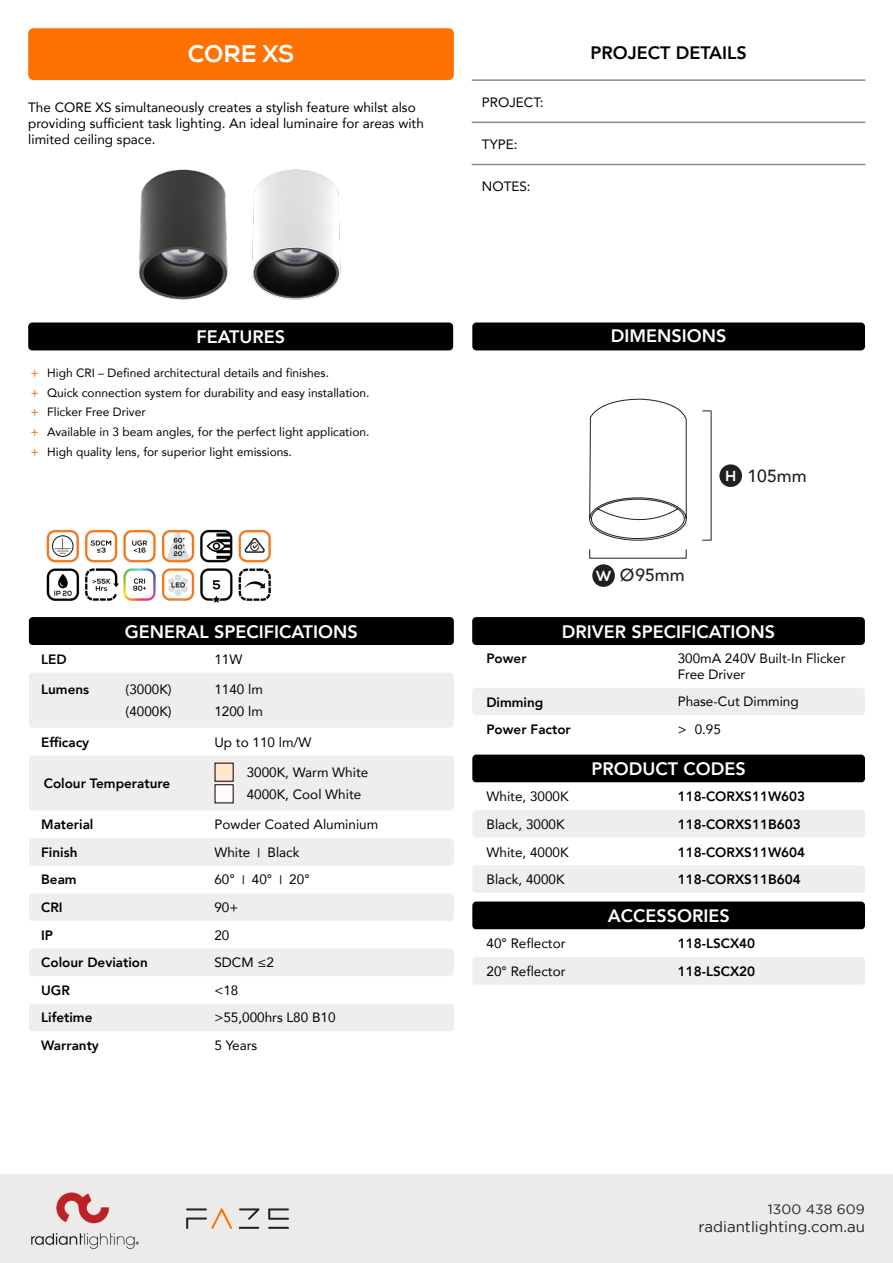
<style>
.page{position:relative;width:893px;height:1263px;background:#fff}
.page>*{position:absolute;margin:0;border:0;box-sizing:border-box;transform-origin:0 0}
.t1{font:800 24px "Nexa";letter-spacing:-.005em;color:#fff}
.t2{font:800 18px "Avenir";color:#fff}
.t3{font:800 18px "Avenir";color:#000}
.t4{font:500 17.55px "Avenir";color:#231f20}
.t5{font:15px "Gotham";color:#231f20}
.t6{font:800 14.55px "Nexa";color:#fff}
.t7{font:13.5px/16.2px "Avenir";color:#000}
.t8{font:800 13.5px "Avenir";color:#000}
.t9{font:13.5px "Gotham";letter-spacing:.005em;color:#231f20}
.t10{font:12px/19.5px "Avenir";color:#000}
.t11{font:500 12px/19.5px "Avenir";color:#fd7200;text-align:justify}
.s1{font-family:"Nexa";font-weight:800;font-size:14.55px;color:#fff}
</style>
<div class="page">
<img style="left:46px;top:529px;width:225px;height:74px">
<div style="left:28px;top:28px;width:426px;height:52px;background:#ff7100;border-radius:5px"></div>
<hr style="left:472px;top:79px;width:393px;height:2px;background:#8b8b8b">
<hr style="left:472px;top:122px;width:393px;height:1px;background:#8b8b8b">
<hr style="left:472px;top:164px;width:393px;height:1px;background:#8b8b8b">
<div style="left:28px;top:322px;width:425px;height:28px;background:#000;border-radius:4px"></div>
<div style="left:472px;top:322px;width:393px;height:28px;background:#000;border-radius:4px"></div>
<div style="left:472px;top:617px;width:393px;height:28px;background:#000;border-radius:4px"></div>
<div style="left:29px;top:617px;width:425px;height:28px;background:#000;border-radius:4px"></div>
<div style="left:472px;top:688px;width:393px;height:27px;background:#efeeed;border-radius:4px"></div>
<div style="left:472px;top:754px;width:393px;height:28px;background:#000;border-radius:4px"></div>
<div style="left:472px;top:810px;width:393px;height:28px;background:#efeeed;border-radius:4px"></div>
<div style="left:472px;top:865px;width:393px;height:28px;background:#efeeed;border-radius:4px"></div>
<div style="left:472px;top:901px;width:393px;height:28px;background:#000;border-radius:4px"></div>
<div style="left:472px;top:957px;width:393px;height:28px;background:#efeeed;border-radius:4px"></div>
<div style="left:29px;top:755px;width:425px;height:55px;background:#efeeed;border-radius:4px"></div>
<div style="left:29px;top:673px;width:425px;height:55px;background:#efeeed;border-radius:4px"></div>
<div style="left:29px;top:893px;width:425px;height:28px;background:#efeeed;border-radius:4px"></div>
<div style="left:29px;top:838px;width:425px;height:28px;background:#efeeed;border-radius:4px"></div>
<div style="left:29px;top:948px;width:425px;height:28px;background:#efeeed;border-radius:4px"></div>
<div style="left:29px;top:1004px;width:425px;height:27px;background:#efeeed;border-radius:4px"></div>
<div style="left:215px;top:763px;width:18px;height:18px;background:#ffe4ce"></div>
<div style="left:215px;top:785px;width:18px;height:18px;background:#fffbfa"></div>
<div style="left:592px;top:564px;width:23px;height:23px;background:#231f20;border-radius:50%"></div>
<div style="left:719px;top:464px;width:23px;height:23px;background:#231f20;border-radius:50%"></div>
<svg style="left:589px;top:399px;width:98px;height:142px"></svg>
<hr style="left:711px;top:411px;width:1px;height:129px;background:#231f20">
<hr style="left:590px;top:558px;width:96px;height:1px;background:#231f20">
<div style="left:0;top:1174px;width:893px;height:89px;background:#ecebea"></div>
<hr style="left:268px;top:1227px;width:21px;height:2px;background:#231f20">
<svg style="left:268px;top:1208px;width:21px;height:12px"></svg>
<hr style="left:239px;top:1227px;width:20px;height:2px;background:#231f20">
<svg style="left:239px;top:1208px;width:20px;height:12px"></svg>
<svg style="left:186px;top:1208px;width:46px;height:21px"></svg>
<img style="left:31px;top:1192px;width:108px;height:58px">
<img style="left:56px;top:171px;width:114px;height:180px">
<img style="left:170px;top:169px;width:253px;height:182px">
<h1 class="t1" style="left:188px;top:39px;width:108px">CORE XS</h1>
<p class="t7" style="left:28px;top:99px;width:397px">The CORE XS simultaneously creates a stylish feature whilst also providing sufficient task lighting. An ideal luminaire for areas with limited ceiling space.</p>
<p class="t7" style="left:482px;top:94px;width:63px">PROJECT:</p>
<p class="t7" style="left:482px;top:135px;width:37px">TYPE:</p>
<p class="t7" style="left:482px;top:177px;width:50px">NOTES:</p>
<h2 class="t3" style="left:590px;top:39px;width:158px">PROJECT DETAILS</h2>
<p class="t11" style="left:31px;top:363px;width:9px">+ + + + +</p>
<h2 class="t2" style="left:196px;top:323px;width:90px">FEATURES</h2>
<h2 class="t2" style="left:611px;top:322px;width:117px">DIMENSIONS</h2>
<p class="t10" style="left:47px;top:363px;width:324px">High CRI – Defined architectural details and finishes.<br>Quick connection system for durability and easy installation.<br>Flicker Free Driver<br>Available in 3 beam angles, for the perfect light application.<br>High quality lens, for superior light emissions.</p>
<p class="t6" style="left:725px;top:467px;width:13px">H</p>
<p class="t4" style="left:747px;top:460px;width:61px">105mm</p>
<p class="t4" style="left:596px;top:560px;width:91px"><span class="s1">W</span> Ø95mm</p>
<h2 class="t2" style="left:125px;top:617px;width:234px">GENERAL SPECIFICATIONS</h2>
<h2 class="t2" style="left:562px;top:617px;width:215px">DRIVER SPECIFICATIONS</h2>
<p class="t8" style="left:486px;top:648px;width:42px">Power</p>
<p class="t8" style="left:486px;top:691px;width:59px">Dimming</p>
<p class="t7" style="left:678px;top:650px;width:169px">300mA 240V Built-In Flicker<br>Free Driver</p>
<p class="t7" style="left:678px;top:693px;width:123px">Phase-Cut Dimming</p>
<p class="t8" style="left:41px;top:649px;width:27px">LED</p>
<p class="t7" style="left:214px;top:651px;width:30px">11W</p>
<p class="t8" style="left:41px;top:679px;width:49px">Lumens</p>
<p class="t7" style="left:214px;top:678px;width:50px;line-height:21.6px">1140 lm<br>1200 lm</p>
<p class="t7" style="left:126px;top:678px;width:48px;line-height:21.6px">(3000K) (4000K)</p>
<p class="t8" style="left:41px;top:731px;width:50px">Efficacy</p>
<p class="t7" style="left:214px;top:733px;width:99px">Up to 110 lm/W</p>
<p class="t8" style="left:44px;top:772px;width:128px">Colour Temperature</p>
<p class="t7" style="left:247px;top:761px;width:123px;line-height:21.6px">3000K, Warm White<br>4000K, Cool White</p>
<p class="t8" style="left:41px;top:814px;width:54px">Material</p>
<p class="t7" style="left:214px;top:816px;width:165px">Powder Coated Aluminium</p>
<p class="t8" style="left:41px;top:842px;width:38px">Finish</p>
<p class="t7" style="left:214px;top:844px;width:87px">White <sup>|</sup> Black</p>
<p class="t8" style="left:41px;top:869px;width:37px">Beam</p>
<p class="t7" style="left:214px;top:871px;width:97px">60° <sup>|</sup> 40° <sup>|</sup> 20°</p>
<p class="t8" style="left:41px;top:897px;width:23px">CRI</p>
<p class="t7" style="left:214px;top:899px;width:26px">90+</p>
<p class="t8" style="left:41px;top:924px;width:14px">IP</p>
<p class="t7" style="left:214px;top:926px;width:17px">20</p>
<p class="t8" style="left:41px;top:952px;width:108px">Colour Deviation</p>
<p class="t7" style="left:214px;top:954px;width:61px">SDCM ≤2</p>
<p class="t8" style="left:41px;top:979px;width:30px">UGR</p>
<p class="t7" style="left:214px;top:981px;width:26px">&lt;18</p>
<p class="t8" style="left:41px;top:1007px;width:53px">Lifetime</p>
<p class="t7" style="left:214px;top:1009px;width:123px">&gt;55,000hrs L80 B10</p>
<p class="t8" style="left:41px;top:1035px;width:59px">Warranty</p>
<p class="t7" style="left:214px;top:1037px;width:44px">5 Years</p>
<p class="t8" style="left:486px;top:719px;width:86px">Power Factor</p>
<p class="t7" style="left:678px;top:721px;width:45px">&gt; 0.95</p>
<h2 class="t2" style="left:591px;top:754px;width:156px">PRODUCT CODES</h2>
<p class="t7" style="left:486px;top:788px;width:84px">White, 3000K</p>
<p class="t8" style="left:678px;top:786px;width:129px">118-CORXS11W603</p>
<p class="t7" style="left:486px;top:816px;width:80px">Black, 3000K</p>
<p class="t8" style="left:678px;top:814px;width:124px">118-CORXS11B603</p>
<p class="t7" style="left:486px;top:843px;width:84px">White, 4000K</p>
<p class="t8" style="left:678px;top:841px;width:129px">118-CORXS11W604</p>
<p class="t7" style="left:486px;top:871px;width:80px">Black, 4000K</p>
<p class="t8" style="left:678px;top:869px;width:124px">118-CORXS11B604</p>
<h2 class="t2" style="left:608px;top:901px;width:123px">ACCESSORIES</h2>
<p class="t7" style="left:486px;top:935px;width:80px">40° Reflector</p>
<p class="t8" style="left:678px;top:933px;width:79px">118-LSCX40</p>
<p class="t7" style="left:486px;top:963px;width:80px">20° Reflector</p>
<p class="t8" style="left:678px;top:961px;width:79px">118-LSCX20</p>
<p class="t9" style="left:768px;top:1202px;width:99px">1300 438 609</p>
<p class="t5" style="left:698px;top:1219px;width:168px">radiantlighting.com.au</p>
</div>
